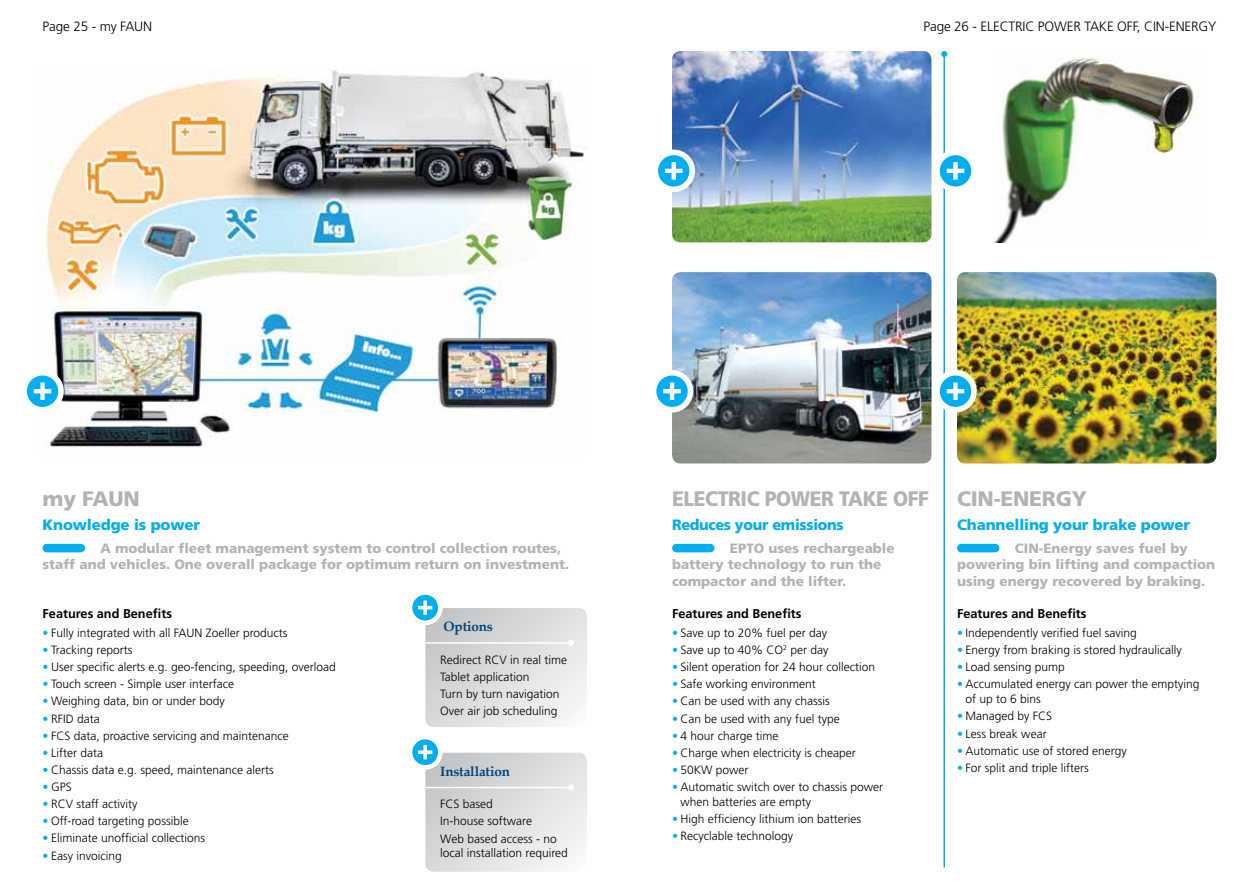
<style>
.page{position:relative;width:1259px;height:893px;background:#fff}
.page>*{position:absolute;margin:0;border:0;box-sizing:border-box;transform-origin:0 0}
.t1{font:900 21px "Frutiger";letter-spacing:-.02em;color:#b2b3b5;scale:.92 1}
.t2{font:900 21px "Frutiger";letter-spacing:-.02em;color:#b2b3b5}
.t3{font:900 15px "Frutiger";letter-spacing:-.01em;color:#00adef}
.t4{font:900 15px "Frutiger";letter-spacing:-.01em;color:#00adef;scale:.96 1}
.t5{font:900 13.5px/16.5px "Frutiger";color:#b2b3b5}
.t6{font:300 13.5px "Frutiger";letter-spacing:-.01em;color:#000}
.t7{font:700 13.5px "Palatino Linotype";letter-spacing:-.01em;color:#00467c}
.t8{font:700 12.75px "Frutiger";color:#000}
.t9{font:300 12px/17.2px "Frutiger";color:#000}
.s1{color:#00adef}
</style>
<div class="page">
<img style="left:672px;top:51px;width:259px;height:191px">
<div style="left:676px;top:544px;width:34px;height:8px;background:#00adef"></div>
<img style="left:994px;top:58px;width:201px;height:184px">
<div style="left:961px;top:544px;width:34px;height:8px;background:#00adef"></div>
<img style="left:957px;top:272px;width:259px;height:191px">
<hr style="left:943px;top:54px;width:2px;height:813px;background:#00adef">
<svg style="left:941px;top:51px;width:6px;height:6px"></svg>
<img style="left:672px;top:272px;width:259px;height:191px">
<svg style="left:653px;top:373px;width:37px;height:37px"></svg>
<div style="left:651px;top:370px;width:42px;height:42px;border:6px solid #fff;border-radius:50%"></div>
<svg style="left:663px;top:382px;width:18px;height:18px"></svg>
<svg style="left:937px;top:373px;width:37px;height:37px"></svg>
<div style="left:934px;top:370px;width:42px;height:42px;border:6px solid #fff;border-radius:50%"></div>
<svg style="left:946px;top:382px;width:18px;height:18px"></svg>
<svg style="left:655px;top:152px;width:37px;height:37px"></svg>
<div style="left:652px;top:150px;width:43px;height:42px;border:6px solid #fff;border-radius:50%"></div>
<svg style="left:665px;top:162px;width:17px;height:18px"></svg>
<svg style="left:937px;top:152px;width:37px;height:37px"></svg>
<div style="left:934px;top:150px;width:42px;height:42px;border:6px solid #fff;border-radius:50%"></div>
<svg style="left:946px;top:162px;width:18px;height:18px"></svg>
<img style="left:37px;top:69px;width:547px;height:378px">
<div style="left:47px;top:544px;width:34px;height:8px;background:#00adef"></div>
<svg style="left:410px;top:592px;width:30px;height:31px"></svg>
<div style="left:408px;top:590px;width:35px;height:35px;border:5px solid #fff;border-radius:50%"></div>
<svg style="left:418px;top:600px;width:169px;height:127px"></svg>
<svg style="left:410px;top:737px;width:30px;height:30px"></svg>
<div style="left:408px;top:735px;width:35px;height:35px;border:5px solid #fff;border-radius:50%"></div>
<svg style="left:418px;top:745px;width:169px;height:127px"></svg>
<svg style="left:24px;top:373px;width:37px;height:37px"></svg>
<div style="left:21px;top:370px;width:43px;height:42px;border:6px solid #fff;border-radius:50%"></div>
<svg style="left:34px;top:382px;width:17px;height:18px"></svg>
<p class="t6" style="left:43px;top:19px;width:111px">Page 25 - my FAU N</p>
<p class="t6" style="left:923px;top:19px;width:294px">Page 26 - Electric Power Take off, C in-En ergy</p>
<h1 class="t2" style="left:43px;top:486px;width:82px">my FAUN</h1>
<p class="t3" style="left:43px;top:515px;width:159px">Knowledge is power</p>
<p class="t5" style="left:43px;top:540px;width:528px;text-indent:58px">A modular fleet management system to control collection routes, staff and vehicles. One overall package for optimum return on investment.</p>
<p class="t8" style="left:43px;top:606px;width:131px">Features and Benefits</p>
<p class="t9" style="left:43px;top:624px;width:246px"><span class="s1">•</span> Fully integrated with all FAU N Zoeller products</p>
<p class="t9" style="left:43px;top:641px;width:91px"><span class="s1">•</span> Tracking reports</p>
<p class="t9" style="left:43px;top:659px;width:295px"><span class="s1">•</span> User specific alerts e.g. geo-fencing, speeding, overload</p>
<p class="t9" style="left:43px;top:676px;width:193px"><span class="s1">•</span> Touch screen - Simple user interface</p>
<p class="t9" style="left:43px;top:693px;width:184px"><span class="s1">•</span> Weighing data, bin or under body</p>
<p class="t9" style="left:43px;top:710px;width:59px"><span class="s1">•</span> RFID data</p>
<p class="t9" style="left:43px;top:727px;width:248px"><span class="s1">•</span> FCS data, proactive servicing and maintenance</p>
<p class="t9" style="left:43px;top:744px;width:62px"><span class="s1">•</span> Lifter data</p>
<p class="t9" style="left:43px;top:761px;width:233px"><span class="s1">•</span> C hassis data e.g. speed, maintenance alerts</p>
<p class="t9" style="left:43px;top:778px;width:31px"><span class="s1">•</span> GPS</p>
<p class="t9" style="left:43px;top:795px;width:96px"><span class="s1">•</span> RCV staff activity</p>
<p class="t9" style="left:43px;top:813px;width:148px"><span class="s1">•</span> Off-road targeting possible</p>
<p class="t9" style="left:43px;top:830px;width:164px"><span class="s1">•</span> Eliminate unofficial collections</p>
<p class="t9" style="left:43px;top:847px;width:81px"><span class="s1">•</span> Easy invoicing</p>
<p class="t7" style="left:443px;top:617px;width:51px">Options</p>
<p class="t9" style="left:440px;top:651px;width:128px">Redirect RCV in real time<br>Tablet application<br>Turn by turn navigation<br>Over air job scheduling</p>
<p class="t7" style="left:440px;top:761px;width:71px">Installation</p>
<p class="t9" style="left:440px;top:795px;width:118px">FCS based<br>In-house software<br>Web based access - no</p>
<p class="t9" style="left:440px;top:844px;width:129px">local installation required</p>
<h1 class="t1" style="left:672px;top:486px;width:38px">ELECTR</h1>
<h1 class="t1" style="left:740px;top:486px;width:206px">IC POWER TAKE OFF</h1>
<p class="t4" style="left:672px;top:515px;width:180px">Reduces your emissions</p>
<p class="t5" style="left:672px;top:540px;width:224px;text-indent:58px">EPTO uses rechargeable battery technology to run the compactor and the lifter.</p>
<p class="t8" style="left:672px;top:606px;width:131px">Features and Benefits</p>
<p class="t9" style="left:672px;top:624px;width:157px"><span class="s1">•</span> Save up to 20% fuel per day</p>
<p class="t9" style="left:672px;top:641px;width:158px"><span class="s1">•</span> Save up to 40% CO <sup>2</sup> per day</p>
<p class="t9" style="left:672px;top:659px;width:205px"><span class="s1">•</span> Silent operation for 24 hour collection</p>
<p class="t9" style="left:672px;top:676px;width:145px"><span class="s1">•</span> Safe working environment</p>
<p class="t9" style="left:672px;top:693px;width:159px"><span class="s1">•</span> C an be used with any chassis</p>
<p class="t9" style="left:672px;top:710px;width:169px"><span class="s1">•</span> C an be used with any fuel type</p>
<p class="t9" style="left:672px;top:727px;width:108px"><span class="s1">•</span> 4 hour charge time</p>
<p class="t9" style="left:672px;top:744px;width:185px"><span class="s1">•</span> C harge when electricity is cheaper</p>
<p class="t9" style="left:672px;top:761px;width:78px"><span class="s1">•</span> 50KW power</p>
<p class="t9" style="left:680px;top:779px;width:204px;line-height:15px;text-indent:-9px"><span class="s1">•</span> Automatic switch over to chassis power when batteries are empty</p>
<p class="t9" style="left:672px;top:810px;width:191px"><span class="s1">•</span> H igh efficiency lithium ion batteries</p>
<p class="t9" style="left:672px;top:828px;width:123px"><span class="s1">•</span> Recyclable technology</p>
<h1 class="t2" style="left:957px;top:486px;width:58px">CIN-ENER</h1>
<h1 class="t2" style="left:1055px;top:486px;width:32px">GY</h1>
<p class="t3" style="left:957px;top:515px;width:235px">Channelling your brake power</p>
<p class="t5" style="left:957px;top:540px;width:260px;text-indent:58px">CIN-Energy saves fuel by powering bin lifting and compaction using energy recovered by braking.</p>
<p class="t8" style="left:957px;top:606px;width:131px">Features and Benefits</p>
<p class="t9" style="left:957px;top:624px;width:181px"><span class="s1">•</span> I ndependently verified fuel saving</p>
<p class="t9" style="left:957px;top:641px;width:226px"><span class="s1">•</span> Energy from braking is stored hydraulically</p>
<p class="t9" style="left:957px;top:659px;width:109px"><span class="s1">•</span> Load sensing pump</p>
<p class="t9" style="left:965px;top:677px;width:236px;line-height:15px;text-indent:-9px"><span class="s1">•</span> Accumulated energy can power the emptying of up to 6 bins</p>
<p class="t9" style="left:957px;top:708px;width:97px"><span class="s1">•</span> Managed by FCS</p>
<p class="t9" style="left:957px;top:725px;width:91px"><span class="s1">•</span> Less break wear</p>
<p class="t9" style="left:957px;top:742px;width:171px"><span class="s1">•</span> Automatic use of stored energy</p>
<p class="t9" style="left:957px;top:759px;width:133px"><span class="s1">•</span> For split and triple lifters</p>
</div>
